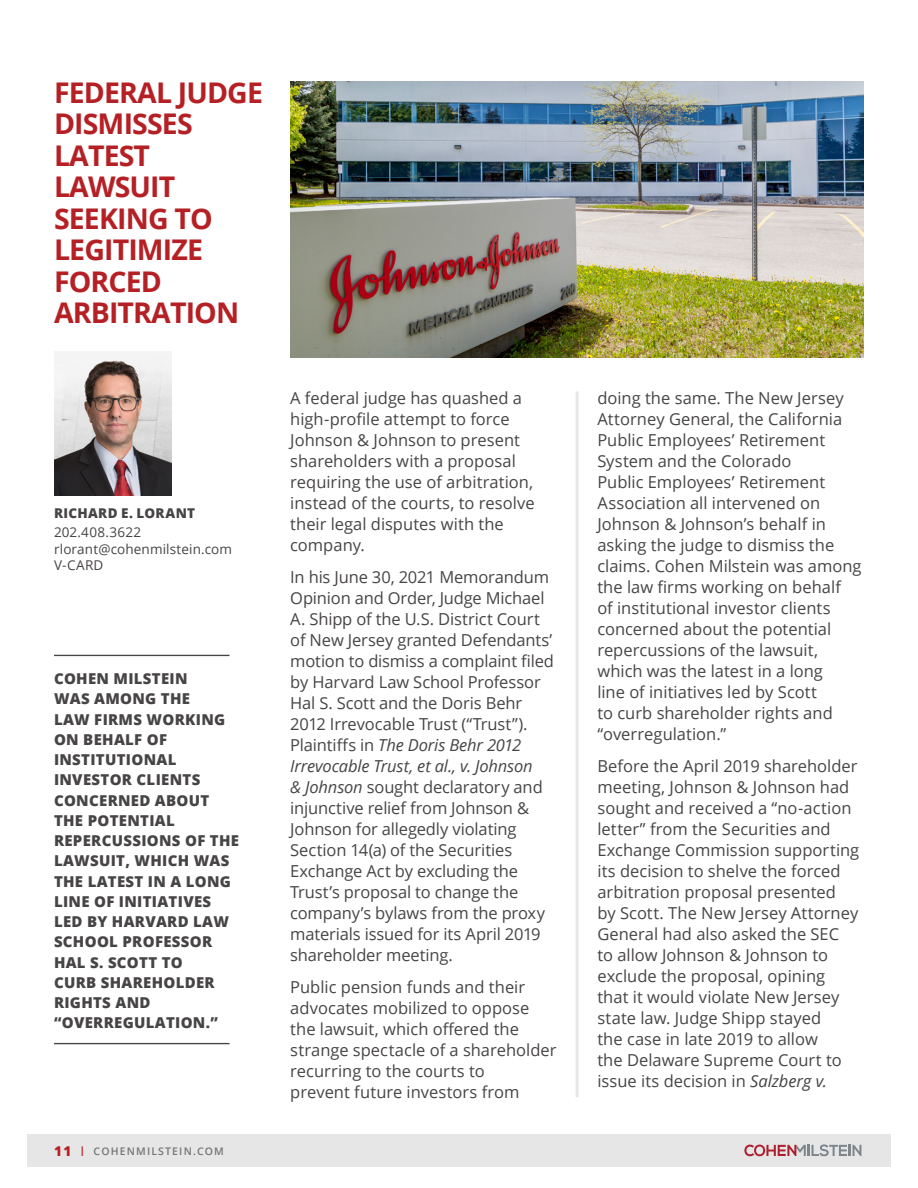
<style>
.page{position:relative;width:918px;height:1188px;background:#fff}
.page>*{position:absolute;margin:0;border:0;box-sizing:border-box;transform-origin:0 0}
.HL_Sans{font:700 28.5px/31.5px "Open Sans";letter-spacing:-.03em;color:#b52025}
.Main_text_less_space{font:16.5px/21px "Open Sans";color:#474445}
.t1{font:800 15px/20.2px "Open Sans";letter-spacing:.02em;color:#474445}
.ATT_name{font:13.5px/16.5px "Open Sans";letter-spacing:.01em;color:#474445}
.ATT_name-2{font:800 13.5px "Open Sans";letter-spacing:.025em;color:#474445}
.t2{font:600 10.5px "Open Sans";letter-spacing:.11em;color:#747576}
.s1{font-weight:800;font-size:13.5px;color:#b52025}
.s2{font-weight:400;font-size:13.5px;color:#b52025}
.s3{font-style:italic}
</style>
<div class="page">
<div style="left:27px;top:1134px;width:864px;height:33px;background:#e7e6e6"></div>
<svg style="left:744px;top:1144px;width:117px;height:12px"></svg>
<img style="left:290px;top:81px;width:574px;height:277px">
<hr style="left:576px;top:392px;width:3px;height:705px;background:#e7e6e6">
<hr style="left:54px;top:655px;width:176px;height:1px;background:#474445">
<hr style="left:54px;top:1043px;width:176px;height:1px;background:#474445">
<img style="left:54px;top:351px;width:118px;height:144px">
<p class="HL_Sans" style="left:54px;top:76px;width:211px">FEDERAL JUDGE<br>DISMISSES<br>LATEST<br>LAWSUIT<br>SEEKING TO<br>LEGITIMIZE<br>FORCED<br>ARBITRATION</p>
<p class="ATT_name-2" style="left:54px;top:503px;width:143px">RICHARD E. LORANT</p>
<p class="ATT_name" style="left:54px;top:524px;width:180px">202.408.3622 rlorant@cohenmilstein.com<br>V-CARD</p>
<p class="t1" style="left:54px;top:668px;width:187px">COHEN MILSTEIN<br>WAS AMONG THE<br>LAW FIRMS WORKING<br>ON BEHALF OF<br>INSTITUTIONAL<br>INVESTOR CLIENTS<br>CONCERNED ABOUT<br>THE POTENTIAL<br>REPERCUSSIONS OF THE<br>LAWSUIT, WHICH WAS<br>THE LATEST IN A LONG<br>LINE OF INITIATIVES<br>LED BY HARVARD LAW<br>SCHOOL PROFESSOR<br>HAL S. SCOTT TO<br>CURB SHAREHOLDER<br>RIGHTS AND “OVERREGULATION.”</p>
<p class="t2" style="left:54px;top:1144px;width:172px"><span class="s1">11</span> <span class="s2">I</span> COHENMILSTEIN.COM</p>
<p class="Main_text_less_space" style="left:290px;top:387px;width:246px">A federal judge has quashed a high-profile attempt to force<br>Johnson &amp; Johnson to present shareholders with a proposal requiring the use of arbitration, instead of the courts, to resolve their legal disputes with the company.</p>
<p class="Main_text_less_space" style="left:290px;top:566px;width:265px">In his June 30, 2021 Memorandum<br>Opinion and Order, Judge Michael<br>A. Shipp of the U.S. District Court of New Jersey granted Defendants’ motion to dismiss a complaint filed by Harvard Law School Professor<br>Hal S. Scott and the Doris Behr<br>2012 Irrevocable Trust (“Trust”).<br>Plaintiffs in <span class="s3">The Doris Behr 2012<br>Irrevocable Trust, et al., v. Johnson<br>&amp; Johnson</span> sought declaratory and injunctive relief from Johnson &amp;<br>Johnson for allegedly violating<br>Section 14(a) of the Securities<br>Exchange Act by excluding the<br>Trust’s proposal to change the company’s bylaws from the proxy materials issued for its April 2019 shareholder meeting.</p>
<p class="Main_text_less_space" style="left:290px;top:976px;width:268px">Public pension funds and their advocates mobilized to oppose the lawsuit, which offered the strange spectacle of a shareholder recurring to the courts to<br>prevent future investors from</p>
<p class="Main_text_less_space" style="left:597px;top:387px;width:266px">doing the same. The New Jersey<br>Attorney General, the California<br>Public Employees’ Retirement<br>System and the Colorado<br>Public Employees’ Retirement<br>Association all intervened on<br>Johnson &amp; Johnson’s behalf in asking the judge to dismiss the claims. Cohen Milstein was among the law firms working on behalf<br>of institutional investor clients concerned about the potential repercussions of the lawsuit, which was the latest in a long<br>line of initiatives led by Scott<br>to curb shareholder rights and “overregulation.”</p>
<p class="Main_text_less_space" style="left:597px;top:755px;width:263px">Before the April 2019 shareholder meeting, Johnson &amp; Johnson had sought and received a “no-action letter” from the Securities and<br>Exchange Commission supporting its decision to shelve the forced arbitration proposal presented<br>by Scott. The New Jersey Attorney<br>General had also asked the SEC<br>to allow Johnson &amp; Johnson to exclude the proposal, opining that it would violate New Jersey state law. Judge Shipp stayed<br>the case in late 2019 to allow<br>the Delaware Supreme Court to issue its decision in <span class="s3">Salzberg v.</span></p>
</div>
